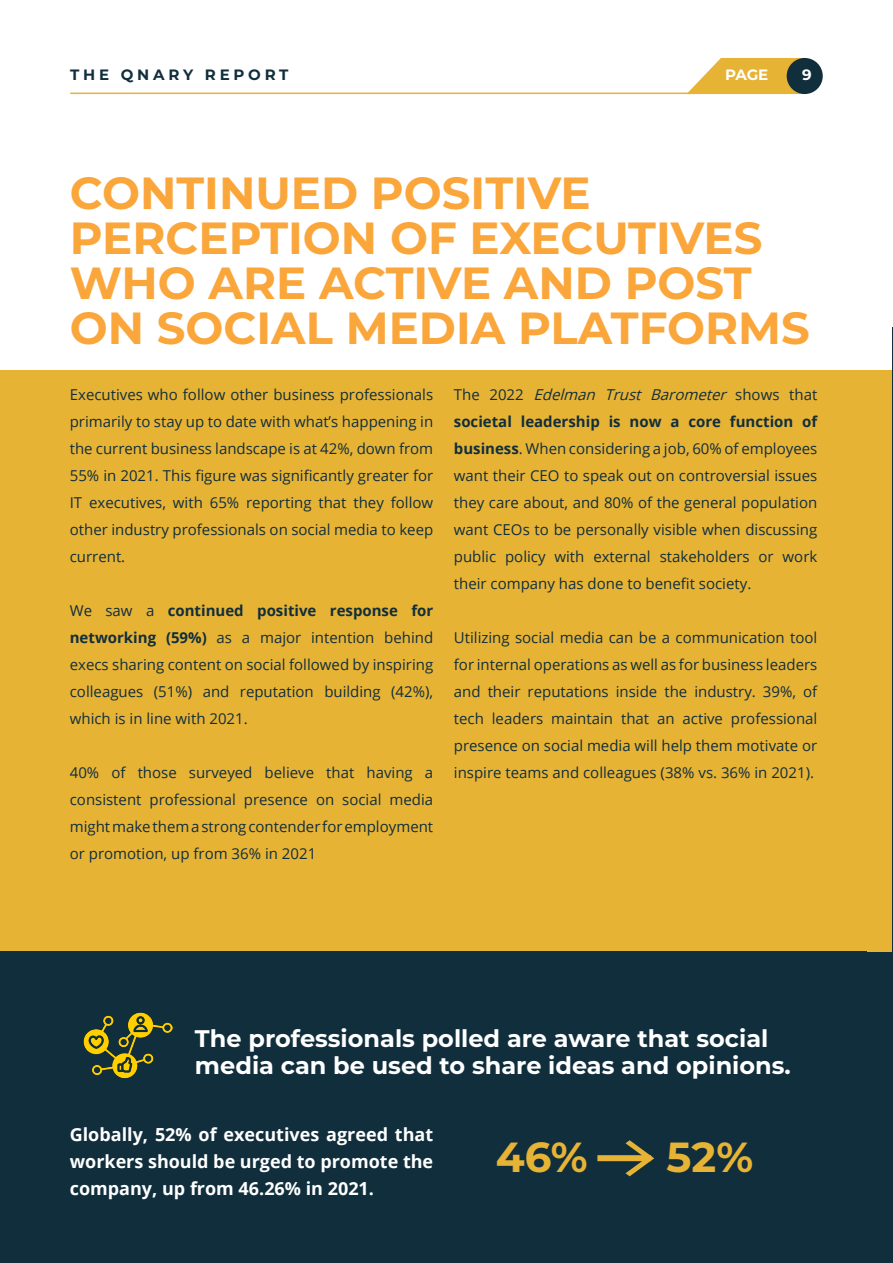
<style>
.page{position:relative;width:893px;height:1263px;background:#fff}
.page>*{position:absolute;margin:0;border:0;box-sizing:border-box;transform-origin:0 0}
.t1{font:700 45px/45px "Montserrat";color:#faa63b}
.t2{font:700 42px "Montserrat";color:#e7b335}
.t3{font:700 24px/27px "Montserrat";color:#fff}
.Paragraph_Style_1{font:700 18px/27px "Open Sans";color:#fff;text-align:justify}
.Paragraph_Style_2{font:15px/27px "Open Sans";color:#112e3c;text-align:justify}
.t4{font:700 15px "Montserrat";letter-spacing:.25em;color:#112e3c}
.t5{font:700 15px "Montserrat";color:#fff}
.s1{font-weight:700}
.s2{font-style:italic}
</style>
<div class="page">
<svg style="left:686px;top:58px;width:115px;height:36px"></svg>
<div style="left:787px;top:58px;width:36px;height:36px;background:#112e3c;border-radius:50%"></div>
<hr style="left:70px;top:93px;width:625px;height:1px;background:#e7b335">
<div style="left:0;top:370px;width:893px;height:664px;background:#e7b335"></div>
<hr style="left:892px;top:327px;width:1px;height:733px;background:#112e3c">
<div style="left:0;top:952px;width:892px;height:311px;background:#112e3c"></div>
<svg style="left:625px;top:1140px;width:29px;height:36px"></svg>
<img style="left:84px;top:1012px;width:89px;height:67px">
<div style="left:597px;top:1155px;width:54px;height:6px;background:#e7b335"></div>
<p class="t4" style="left:70px;top:64px;width:220px">THE QNARY REPORT</p>
<p class="t5" style="left:725px;top:64px;width:45px">PAGE</p>
<p class="t5" style="left:802px;top:64px;width:11px">9</p>
<p class="t1" style="left:70px;top:168px;width:523px">CONTINUED POSITIVE</p>
<p class="t1" style="left:70px;top:213px;width:742px">PERCEPTION OF EXECUTIVES<br>WHO ARE ACTIVE AND POST<br>ON SOCIAL MEDIA PLATFORMS</p>
<p class="Paragraph_Style_2" style="left:70px;top:381px;width:365px">Executives who follow other business professionals primarily to stay up to date with what’s happening in the current business landscape is at 42%, down from 55% in 2021. This figure was significantly greater for IT executives, with 65% reporting that they follow other industry professionals on social media to keep current.</p>
<p class="Paragraph_Style_2" style="left:70px;top:597px;width:365px">We saw a <span class="s1">continued positive response for networking (59%)</span> as a major intention behind execs sharing content on social followed by inspiring colleagues (51%) and reputation building (42%), which is in line with 2021.</p>
<p class="Paragraph_Style_2" style="left:70px;top:759px;width:365px">40% of those surveyed believe that having a consistent professional presence on social media might make them a strong contender for employment or promotion, up from 36% in 2021</p>
<p class="Paragraph_Style_2" style="left:454px;top:381px;width:365px">T h e 2 0 2 2 <span class="s2">Edelman Trust Barometer</span> s h o w s t h a t <span class="s1">societal leadership is now a core function of business</span>. When considering a job, 60% of employees want their CEO to speak out on controversial issues they care about, and 80% of the general population want CEOs to be personally visible when discussing public policy with external stakeholders or work their company has done to benefit society.</p>
<p class="Paragraph_Style_2" style="left:454px;top:624px;width:365px">Utilizing social media can be a communication tool for internal operations as well as for business leaders and their reputations inside the industry. 39%, of tech leaders maintain that an active professional presence on social media will help them motivate or inspire teams and colleagues (38% vs. 36% in 2021).</p>
<p class="t3" style="left:195px;top:1024px;width:597px">The professionals polled are aware that social media can be used to share ideas and opinions.</p>
<p class="Paragraph_Style_1" style="left:70px;top:1120px;width:365px">Globally, 52% of executives agreed that workers should be urged to promote the company, up from 46.26% in 2021.</p>
<p class="t2" style="left:496px;top:1126px;width:93px">46%</p>
<p class="t2" style="left:666px;top:1126px;width:88px">52%</p>
</div>
